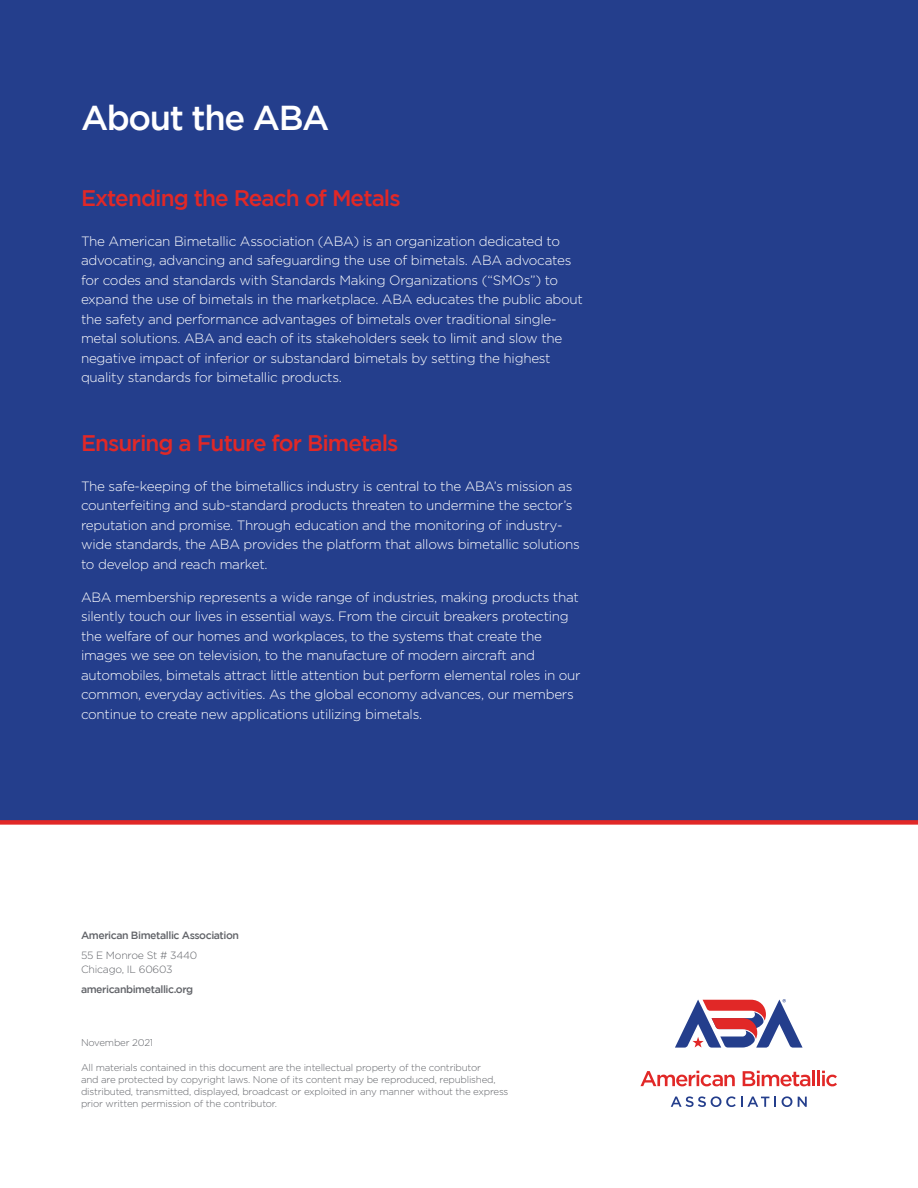
<style>
.page{position:relative;width:918px;height:1188px;background:#fff}
.page>*{position:absolute;margin:0;border:0;box-sizing:border-box;transform-origin:0 0}
.t1{font:500 34.5px "Gotham";letter-spacing:-.04em;color:#fff}
.t2{font:500 22.5px "Gotham";letter-spacing:-.04em;color:#e12827}
.t3{font:300 13.5px/19.5px "Gotham";letter-spacing:-.02em;color:#fff}
.t4{font:500 10.5px "Gotham";letter-spacing:-.04em;color:#626469}
.t5{font:300 10.5px/13.5px "Gotham";letter-spacing:-.02em;color:#626469}
.t6{font:300 9.75px/12px "Gotham";letter-spacing:-.02em;color:#626469}
</style>
<div class="page">
<svg style="left:640px;top:1071px;width:95px;height:15px"></svg>
<svg style="left:743px;top:1071px;width:67px;height:15px"></svg>
<hr style="left:812px;top:1071px;width:3px;height:15px;background:#e12827">
<hr style="left:817px;top:1071px;width:3px;height:15px;background:#e12827">
<svg style="left:822px;top:1071px;width:15px;height:15px"></svg>
<svg style="left:671px;top:1096px;width:105px;height:11px"></svg>
<svg style="left:782px;top:1096px;width:10px;height:11px"></svg>
<svg style="left:798px;top:1097px;width:9px;height:10px"></svg>
<svg style="left:675px;top:999px;width:128px;height:49px"></svg>
<div style="left:0;top:0;width:918px;height:821px;background:#243e8c"></div>
<div style="left:0;top:820px;width:918px;height:5px;background:#e12827"></div>
<h1 class="t1" style="left:81px;top:98px;width:250px">About the ABA</h1>
<h2 class="t2" style="left:81px;top:185px;width:321px">Extending the Reach of Metals</h2>
<p class="t3" style="left:81px;top:231px;width:503px">The American Bimetallic Association (ABA) is an organization dedicated to advocating, advancing and safeguarding the use of bimetals. ABA advocates for codes and standards with Standards Making Organizations (“SMOs”) to expand the use of bimetals in the marketplace. ABA educates the public about the safety and performance advantages of bimetals over traditional single&shy;metal solutions. ABA and each of its stakeholders seek to limit and slow the negative impact of inferior or substandard bimetals by setting the highest quality standards for bimetallic products.</p>
<h2 class="t2" style="left:81px;top:430px;width:319px">Ensuring a Future for Bimetals</h2>
<p class="t3" style="left:81px;top:476px;width:501px">The safe-keeping of the bimetallics industry is central to the ABA’s mission as counterfeiting and sub-standard products threaten to undermine the sector’s reputation and promise. Through education and the monitoring of industry&shy;wide standards, the ABA provides the platform that allows bimetallic solutions to develop and reach market.</p>
<p class="t3" style="left:81px;top:587px;width:501px">ABA membership represents a wide range of industries, making products that silently touch our lives in essential ways. From the circuit breakers protecting the welfare of our homes and workplaces, to the systems that create the images we see on television, to the manufacture of modern aircraft and automobiles, bimetals attract little attention but perform elemental roles in our common, everyday activities. As the global economy advances, our members continue to create new applications utilizing bimetals.</p>
<p class="t4" style="left:81px;top:929px;width:160px">American Bimetallic Association</p>
<p class="t5" style="left:81px;top:949px;width:118px">55 E Monroe St # 3440<br>Chicago, IL 60603</p>
<p class="t4" style="left:81px;top:983px;width:114px">americanbimetallic.org</p>
<p class="t6" style="left:81px;top:1036px;width:74px">November 2021</p>
<p class="t6" style="left:81px;top:1061px;width:429px">All materials contained in this document are the intellectual property of the contributor<br>and are protected by copyright laws. None of its content may be reproduced, republished, distributed, transmitted, displayed, broadcast or exploited in any manner without the express prior written permission of the contributor.</p>
</div>
